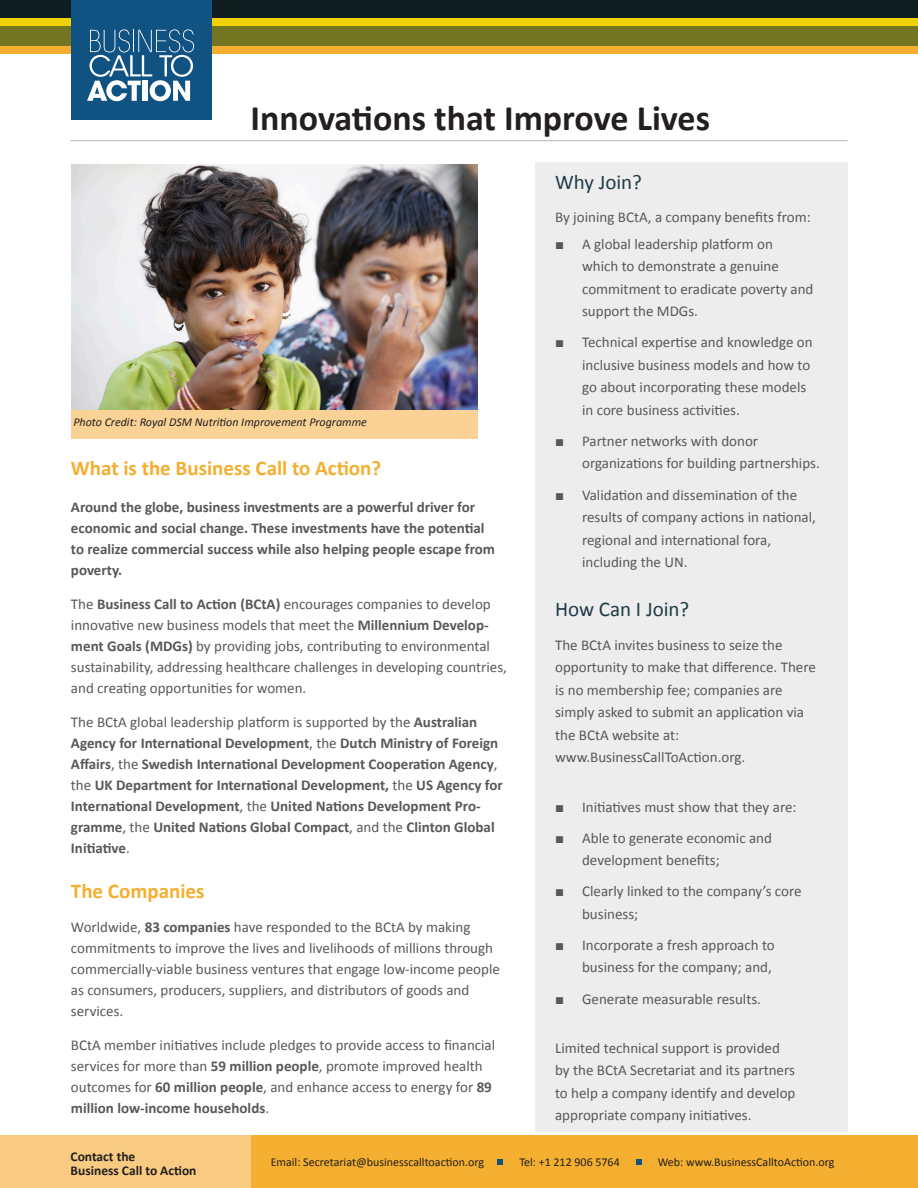
<style>
.page{position:relative;width:918px;height:1188px;background:#fff}
.page>*{position:absolute;margin:0;border:0;box-sizing:border-box;transform-origin:0 0}
.t1{font:700 36px "Calibri";color:#231f20}
.t2{font:700 21px "Calibri";color:#f4ae30}
.Sidebar_Header{font:21px "Calibri";color:#203b46}
.Body{font:15px/22.5px "Calibri";color:#57585a}
.Body-2{font:700 15px/21px "Calibri";color:#57585a}
.Sidebar_Body{font:15px/22.5px "Calibri";color:#57585a}
.Footer_Bold{font:700 13.5px "Calibri";color:#231f20}
.Footer_Regular{font:12px "Calibri";color:#231f20}
.Footer_Bold-2{font:italic 12px "Calibri";color:#231f20}
.s1{font-family:"Times New Roman"}
.s2{font-weight:700}
.s3{font-weight:400}
</style>
<div class="page">
<div style="left:0;top:1136px;width:252px;height:52px;background:#f9cb82"></div>
<div style="left:252px;top:1136px;width:666px;height:52px;background:#f4ae30"></div>
<div style="left:535px;top:162px;width:312px;height:970px;background:#ededee"></div>
<hr style="left:70px;top:140px;width:778px;height:1px;background:#939598">
<div style="left:0;top:46px;width:918px;height:8px;background:#f4ae30"></div>
<div style="left:0;top:26px;width:918px;height:20px;background:#747521"></div>
<div style="left:0;top:18px;width:918px;height:8px;background:#f0d102"></div>
<div style="left:0;top:0;width:918px;height:18px;background:#0f1d21"></div>
<div style="left:71px;top:0;width:140px;height:119px;background:#105382"></div>
<svg style="left:87px;top:29px;width:107px;height:72px"></svg>
<img style="left:71px;top:165px;width:406px;height:245px">
<svg style="left:498px;top:1159px;width:5px;height:5px"></svg>
<svg style="left:636px;top:1159px;width:5px;height:5px"></svg>
<div style="left:71px;top:410px;width:406px;height:28px;background:#fad295"></div>
<p class="t1" style="left:251px;top:95px;width:461px">Innovations that Improve Lives</p>
<p class="Sidebar_Header" style="left:555px;top:168px;width:88px">Why Join?</p>
<p class="Sidebar_Body" style="left:555px;top:206px;width:257px">By joining BCtA, a company benefits from:</p>
<p class="Body" style="left:582px;top:232px;width:233px;text-indent:-27px"><span class="s1">■</span> A global leadership platform on<br>which to demonstrate a genuine commitment to eradicate poverty and support the MDGs.</p>
<p class="Body" style="left:582px;top:331px;width:232px;text-indent:-27px"><span class="s1">■</span> Technical expertise and knowledge on inclusive business models and how to go about incorporating these models in core business activities.</p>
<p class="Body" style="left:582px;top:430px;width:239px;text-indent:-27px"><span class="s1">■</span> Partner networks with donor organizations for building partnerships.</p>
<p class="Body" style="left:582px;top:483px;width:235px;text-indent:-27px"><span class="s1">■</span> Validation and dissemination of the results of company actions in national, regional and international fora, including the UN.</p>
<p class="Sidebar_Header" style="left:555px;top:596px;width:136px">How Can I Join?</p>
<p class="Sidebar_Body" style="left:555px;top:634px;width:262px">The BCtA invites business to seize the opportunity to make that difference. There is no membership fee; companies are simply asked to submit an application via the BCtA website at:</p>
<p class="Sidebar_Body" style="left:555px;top:746px;width:192px">www.BusinessCallToAction.org.</p>
<p class="Body" style="left:555px;top:795px;width:243px"><span class="s1">■</span> Initiatives must show that they are:</p>
<p class="Body" style="left:582px;top:826px;width:191px;text-indent:-27px"><span class="s1">■</span> Able to generate economic and development benefits;</p>
<p class="Body" style="left:582px;top:880px;width:221px;text-indent:-27px"><span class="s1">■</span> Clearly linked to the company’s core business;</p>
<p class="Body" style="left:555px;top:934px;width:221px;text-align:right"><span class="s1">■</span> Incorporate a fresh approach to business for the company; and,</p>
<p class="Body" style="left:555px;top:987px;width:207px"><span class="s1">■</span> Generate measurable results.</p>
<p class="Sidebar_Body" style="left:555px;top:1037px;width:242px">Limited technical support is provided by the BCtA Secretariat and its partners to help a company identify and develop appropriate company initiatives.</p>
<p class="Footer_Bold-2" style="left:73px;top:414px;width:295px">Photo Credit: Royal DSM Nutrition Improvement Programme</p>
<p class="t2" style="left:71px;top:455px;width:312px">What is the Business Call to Action?</p>
<p class="Body-2" style="left:71px;top:496px;width:426px">Around the globe, business investments are a powerful driver for economic and social change. These investments have the potential to realize commercial success while also helping people escape from poverty.</p>
<p class="Body" style="left:71px;top:593px;width:438px;line-height:21px">The <span class="s2">Business Call to Action (BCtA)</span> encourages companies to develop innovative new business models that meet the <span class="s2">Millennium Develop&shy;ment Goals (MDGs)</span> by providing jobs, contributing to environmental sustainability, addressing healthcare challenges in developing countries, and creating opportunities for women.</p>
<p class="Body-2" style="left:71px;top:711px;width:433px"><span class="s3">The BCtA global leadership platform is supported by the</span> Australian Agency for International Development<span class="s3">, the</span> Dutch Ministry of Foreign Affairs<span class="s3">, the</span> Swedish International Development Cooperation Agency<span class="s3">, the</span> UK Department for International Development, <span class="s3">the</span> US Agency for International Development<span class="s3">, the</span> United Nations Development Pro&shy;gramme<span class="s3">, the</span> United Nations Global Compact<span class="s3">, and the</span> Clinton Global Initiative<span class="s3">.</span></p>
<p class="t2" style="left:71px;top:878px;width:135px">The Companies</p>
<p class="Body" style="left:71px;top:917px;width:431px;line-height:21px">Worldwide, <span class="s2">83 companies</span> have responded to the BCtA by making commitments to improve the lives and livelihoods of millions through commercially-viable business ventures that engage low-income people as consumers, producers, suppliers, and distributors of goods and services.</p>
<p class="Body" style="left:71px;top:1035px;width:426px;line-height:21px">BCtA member initiatives include pledges to provide access to financial services for more than <span class="s2">59 million people</span>, promote improved health outcomes for <span class="s2">60 million people</span>, and enhance access to energy for <span class="s2">89 million low-income households</span>.</p>
<p class="Footer_Bold" style="left:71px;top:1148px;width:66px">Contact the</p>
<p class="Footer_Bold" style="left:71px;top:1161px;width:127px">Business Call to Action</p>
<p class="Footer_Regular" style="left:271px;top:1154px;width:215px">Email: Secretariat@businesscalltoaction.org</p>
<p class="Footer_Regular" style="left:519px;top:1154px;width:102px">Tel: +1 212 906 5764</p>
<p class="Footer_Regular" style="left:658px;top:1154px;width:178px">Web: www.BusinessCalltoAction.org</p>
</div>
